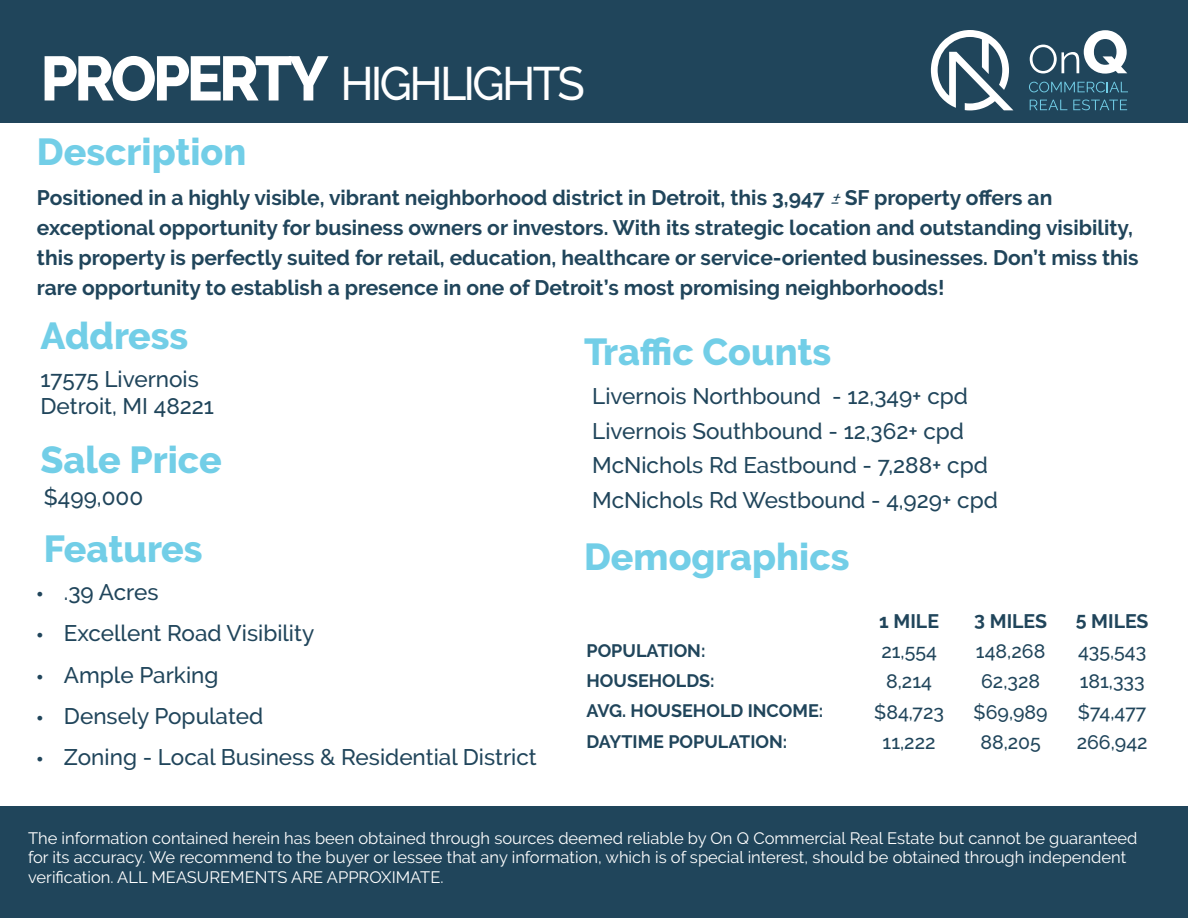
<style>
.page{position:relative;width:1188px;height:918px;background:#fff}
.page>*{position:absolute;margin:0;border:0;box-sizing:border-box;transform-origin:0 0}
.t1{font:500 46.8px "Raleway";letter-spacing:-.06em;color:#fff;scale:.96 1}
.t2{font:800 37.5px "Raleway";color:#72cee7}
.t3{font:500 22.5px/34.5px "Raleway";color:#20455b}
.t4{font:700 21px/30px "Raleway";color:#20455b}
.t5{font:500 19.5px "Raleway";color:#20455b}
.t6{font:700 19.5px "Raleway";color:#20455b}
.t7{font:700 18px "Raleway";color:#20455b}
.t8{font:16.5px/19.8px "Raleway";color:#fff}
.s1{font-weight:800;font-size:62.4px}
.s2{font-weight:400;font-style:italic}
.s3{font-family:"Myriad Pro";font-weight:400}
</style>
<div class="page">
<div style="left:0;top:0;width:1188px;height:122px;background:#20455b"></div>
<svg style="left:931px;top:30px;width:82px;height:80px"></svg>
<svg style="left:1030px;top:30px;width:97px;height:44px"></svg>
<svg style="left:1029px;top:82px;width:99px;height:10px"></svg>
<svg style="left:1030px;top:100px;width:37px;height:10px"></svg>
<svg style="left:1073px;top:100px;width:54px;height:10px"></svg>
<div style="left:0;top:807px;width:1188px;height:111px;background:#20455b"></div>
<h1 class="t1" style="left:40px;top:57px;width:569px"><span class="s1">PROPERTY</span> HIGHLIGHTS</h1>
<h2 class="t2" style="left:37px;top:130px;width:211px">Description</h2>
<p class="t4" style="left:37px;top:183px;width:1103px">Positioned in a highly visible, vibrant neighborhood district in Detroit, this 3,947 <span class="s2">±</span>SF property offers an exceptional opportunity for business owners or investors. With its strategic location and outstanding visibility, this property is perfectly suited for retail, education, healthcare or service-oriented businesses. Don’t miss this rare opportunity to establish a presence in one of Detroit’s most promising neighborhoods!</p>
<h2 class="t2" style="left:40px;top:315px;width:149px">Address</h2>
<p class="t3" style="left:40px;top:365px;width:175px;line-height:27px">17575 Livernois<br>Detroit, MI 48221</p>
<h2 class="t2" style="left:40px;top:439px;width:183px">Sale Price</h2>
<p class="t3" style="left:44px;top:480px;width:101px">$499,000</p>
<h2 class="t2" style="left:44px;top:527px;width:160px">Features</h2>
<p class="t3" style="left:37px;top:575px;width:123px"><span class="s3">•</span> .39 Acres</p>
<p class="t3" style="left:37px;top:616px;width:279px"><span class="s3">•</span> Excellent Road Visibility</p>
<p class="t3" style="left:37px;top:657px;width:183px"><span class="s3">•</span> Ample Parking</p>
<p class="t3" style="left:37px;top:699px;width:228px"><span class="s3">•</span> Densely Populated</p>
<p class="t3" style="left:37px;top:740px;width:501px"><span class="s3">•</span> Zoning - Local Business &amp; Residential District</p>
<h2 class="t2" style="left:584px;top:330px;width:249px">Traffic Counts</h2>
<p class="t3" style="left:592px;top:379px;width:407px">Livernois Northbound - 12,349+ cpd Livernois Southbound - 12,362+ cpd McNichols Rd Eastbound - 7,288+ cpd McNichols Rd Westbound - 4,929+ cpd</p>
<h2 class="t2" style="left:584px;top:535px;width:267px">Demographics</h2>
<p class="t6" style="left:879px;top:610px;width:61px">1 MILE</p>
<p class="t6" style="left:974px;top:610px;width:74px">3 MILES</p>
<p class="t6" style="left:1076px;top:610px;width:74px">5 MILES</p>
<p class="t7" style="left:586px;top:640px;width:120px">POPULATION:</p>
<p class="t5" style="left:881px;top:640px;width:57px">21,554</p>
<p class="t5" style="left:976px;top:640px;width:71px">148,268</p>
<p class="t5" style="left:1078px;top:640px;width:70px">435,543</p>
<p class="t7" style="left:586px;top:670px;width:130px">HOUSEHOLDS:</p>
<p class="t5" style="left:886px;top:670px;width:47px">8,214</p>
<p class="t5" style="left:981px;top:670px;width:60px">62,328</p>
<p class="t5" style="left:1080px;top:670px;width:66px">181,333</p>
<p class="t7" style="left:586px;top:701px;width:238px">AVG. HOUSEHOLD INCOME:</p>
<p class="t5" style="left:874px;top:701px;width:71px">$84,723</p>
<p class="t5" style="left:974px;top:701px;width:76px">$69,989</p>
<p class="t5" style="left:1078px;top:701px;width:70px">$74,477</p>
<p class="t7" style="left:586px;top:731px;width:202px">DAYTIME POPULATION:</p>
<p class="t5" style="left:883px;top:731px;width:54px">11,222</p>
<p class="t5" style="left:980px;top:731px;width:62px">88,205</p>
<p class="t5" style="left:1077px;top:731px;width:72px">266,942</p>
<p class="t8" style="left:28px;top:828px;width:1111px">The information contained herein has been obtained through sources deemed reliable by On Q Commercial Real Estate but cannot be guaranteed for its accuracy. We recommend to the buyer or lessee that any information, which is of special interest, should be obtained through independent verification. ALL MEASUREMENTS ARE APPROXIMATE.</p>
</div>
